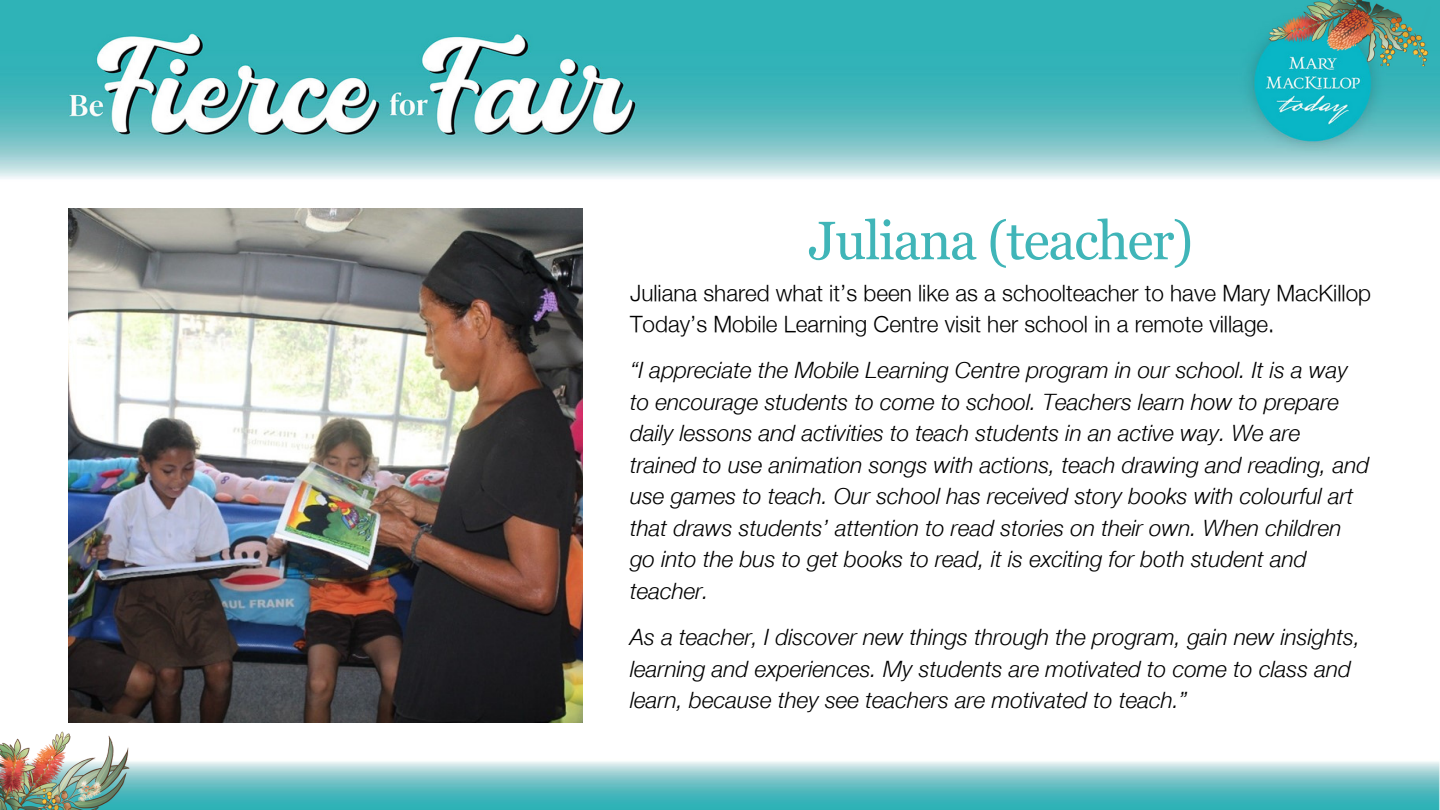
<style>
.page{position:relative;width:1440px;height:810px;background:#fff}
.page>*{position:absolute;margin:0;border:0;box-sizing:border-box;transform-origin:0 0}
.t1{font:54px "Georgia Pro";letter-spacing:-.025em;color:#40b5b8}
.t2{font:22.5px/31.5px "Helvetica Neue Italic";color:#000}
.t3{font:300 22.5px/31.5px "Helvetica Neue";color:#000}
</style>
<div class="page">
<img style="left:0;top:0;width:1440px;height:809px">
<img style="left:68px;top:208px;width:514px;height:514px">
<p class="t1" style="left:809px;top:210px;width:386px">Juliana (teacher)</p>
<p class="t3" style="left:630px;top:277px;width:743px">Juliana shared what it’s been like as a schoolteacher to have Mary MacKillop<br>Today’s Mobile Learning Centre visit her school in a remote village.</p>
<p class="t2" style="left:630px;top:355px;width:741px">“I appreciate the Mobile Learning Centre program in our school. It is a way to encourage students to come to school. Teachers learn how to prepare daily lessons and activities to teach students in an active way. We are trained to use animation songs with actions, teach drawing and reading, and use games to teach. Our school has received story books with colourful art that draws students’ attention to read stories on their own. When children go into the bus to get books to read, it is exciting for both student and teacher.</p>
<p class="t2" style="left:630px;top:622px;width:732px">As a teacher, I discover new things through the program, gain new insights, learning and experiences. My students are motivated to come to class and learn, because they see teachers are motivated to teach.”</p>
</div>
